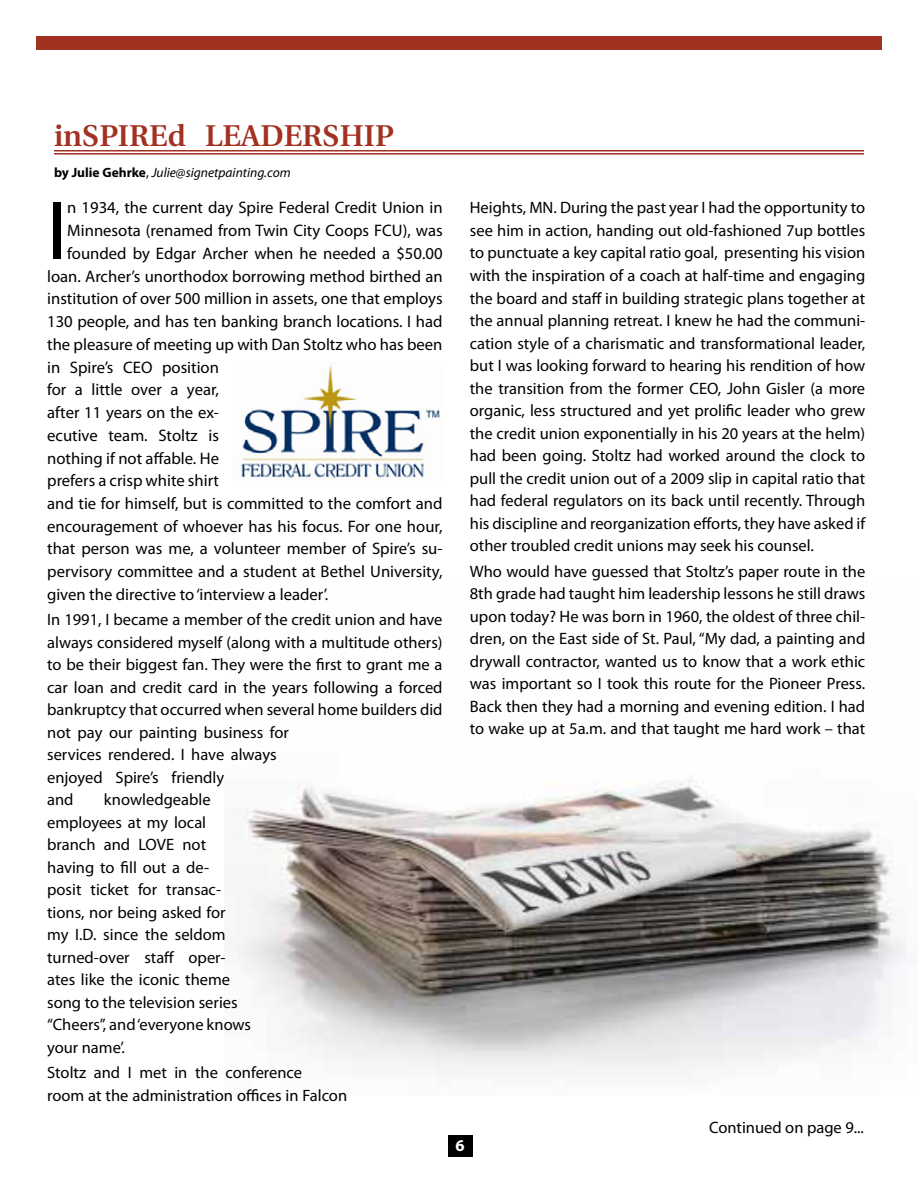
<style>
.page{position:relative;width:918px;height:1188px;background:#fff}
.page>*{position:absolute;margin:0;border:0;box-sizing:border-box;transform-origin:0 0}
.t1{font:84.15px "Myriad Pro";color:#000}
.t2{font:600 30px "Utopia";color:#a23122}
.t3{font:16.65px "Myriad Pro";color:#000}
.t4{font:16.5px/22.5px "Myriad Pro";color:#000}
.t5{font:700 16.5px "Myriad Pro";color:#fff}
.t6{font:italic 13.5px "Myriad Pro";color:#000}
.s1{font-weight:700;font-style:normal}
.s2{font-family:"Myriad Web Pro";font-style:normal}
</style>
<div class="page">
<div style="left:448px;top:1135px;width:24px;height:21px;background:#000"></div>
<img style="left:237px;top:778px;width:670px;height:293px">
<div style="left:36px;top:36px;width:846px;height:14px;background:#a23122"></div>
<img style="left:241px;top:364px;width:199px;height:116px">
<hr style="left:54px;top:150px;width:810px;height:1px;background:#a23122">
<hr style="left:54px;top:153px;width:810px;height:1px;background:#a23122">
<h2 class="t2" style="left:54px;top:118px;width:342px">inSPIREd LEADERSHIP</h2>
<p class="t6" style="left:54px;top:164px;width:238px"><span class="s1">by Julie Gehrke</span><span class="s2">,</span> Julie@signetpainting.com</p>
<h1 class="t1" style="left:47px;top:179px;width:22px">I</h1>
<p class="t3" style="left:67px;top:198px;width:377px">n 1934, the current day Spire Federal Credit Union in</p>
<p class="t3" style="left:67px;top:220px;width:377px">Minnesota (renamed from Twin City Coops FCU), was</p>
<p class="t3" style="left:67px;top:243px;width:377px">founded by Edgar Archer when he needed a $50.00</p>
<p class="t3" style="left:47px;top:266px;width:397px">loan. Archer’s unorthodox borrowing method birthed an</p>
<p class="t3" style="left:47px;top:289px;width:397px">institution of over 500 million in assets, one that employs</p>
<p class="t3" style="left:47px;top:311px;width:397px">130 people, and has ten banking branch locations. I had</p>
<p class="t3" style="left:47px;top:334px;width:397px">the pleasure of meeting up with Dan Stoltz who has been</p>
<p class="t3" style="left:47px;top:357px;width:173px">in Spire’s CEO position</p>
<p class="t3" style="left:47px;top:379px;width:173px">for a little over a year,</p>
<p class="t3" style="left:47px;top:402px;width:173px">after 11 years on the ex-</p>
<p class="t3" style="left:47px;top:425px;width:173px">ecutive team. Stoltz is</p>
<p class="t3" style="left:47px;top:448px;width:173px">nothing if not affable. He</p>
<p class="t3" style="left:47px;top:470px;width:173px">prefers a crisp white shirt</p>
<p class="t3" style="left:47px;top:493px;width:397px">and tie for himself, but is committed to the comfort and</p>
<p class="t3" style="left:47px;top:516px;width:397px">encouragement of whoever has his focus. For one hour,</p>
<p class="t3" style="left:47px;top:539px;width:397px">that person was me, a volunteer member of Spire’s su-</p>
<p class="t3" style="left:47px;top:561px;width:397px">pervisory committee and a student at Bethel University,</p>
<p class="t3" style="left:47px;top:584px;width:283px">given the directive to ‘interview a leader’.</p>
<p class="t4" style="left:47px;top:608px;width:397px">In 1991, I became a member of the credit union and have always considered myself (along with a multitude others) to be their biggest fan. They were the first to grant me a car loan and credit card in the years following a forced bankruptcy that occurred when several home builders did not pay our painting business for<br>services rendered. I have always<br>enjoyed Spire’s friendly<br>and</p>
<p class="t4" style="left:47px;top:788px;width:206px;text-indent:57px">knowledgeable employees at my local branch and LOVE not having to fill out a de-<br>posit ticket for transac&shy;tions, nor being asked for<br>my I.D. since the seldom turned-over staff oper&shy;ates like the iconic theme song to the television series “Cheers”, and ‘everyone knows your name’.</p>
<p class="t4" style="left:47px;top:1061px;width:302px">Stoltz and I met in the conference<br>room at the administration offices in Falcon</p>
<p class="t4" style="left:470px;top:196px;width:397px;text-align:justify">Heights, MN. During the past year I had the opportunity to see him in action, handing out old-fashioned 7up bottles to punctuate a key capital ratio goal, presenting his vision with the inspiration of a coach at half-time and engaging the board and staff in building strategic plans together at the annual planning retreat. I knew he had the communi&shy;cation style of a charismatic and transformational leader, but I was looking forward to hearing his rendition of how the transition from the former CEO, John Gisler (a more organic, less structured and yet prolific leader who grew the credit union exponentially in his 20 years at the helm) had been going. Stoltz had worked around the clock to pull the credit union out of a 2009 slip in capital ratio that had federal regulators on its back until recently. Through his discipline and reorganization efforts, they have asked if other troubled credit unions may seek his counsel.</p>
<p class="t4" style="left:470px;top:560px;width:397px;text-align:justify">Who would have guessed that Stoltz’s paper route in the 8th grade had taught him leadership lessons he still draws upon today? He was born in 1960, the oldest of three chil&shy;dren, on the East side of St. Paul, “My dad, a painting and drywall contractor, wanted us to know that a work ethic was important so I took this route for the Pioneer Press.<br>Back then they had a morning and evening edition. I had to wake up at 5a.m. and that taught me hard work – that</p>
<p class="t5" style="left:456px;top:1134px;width:11px">6</p>
<p class="t4" style="left:709px;top:1115px;width:156px">Continued on page 9...</p>
</div>
